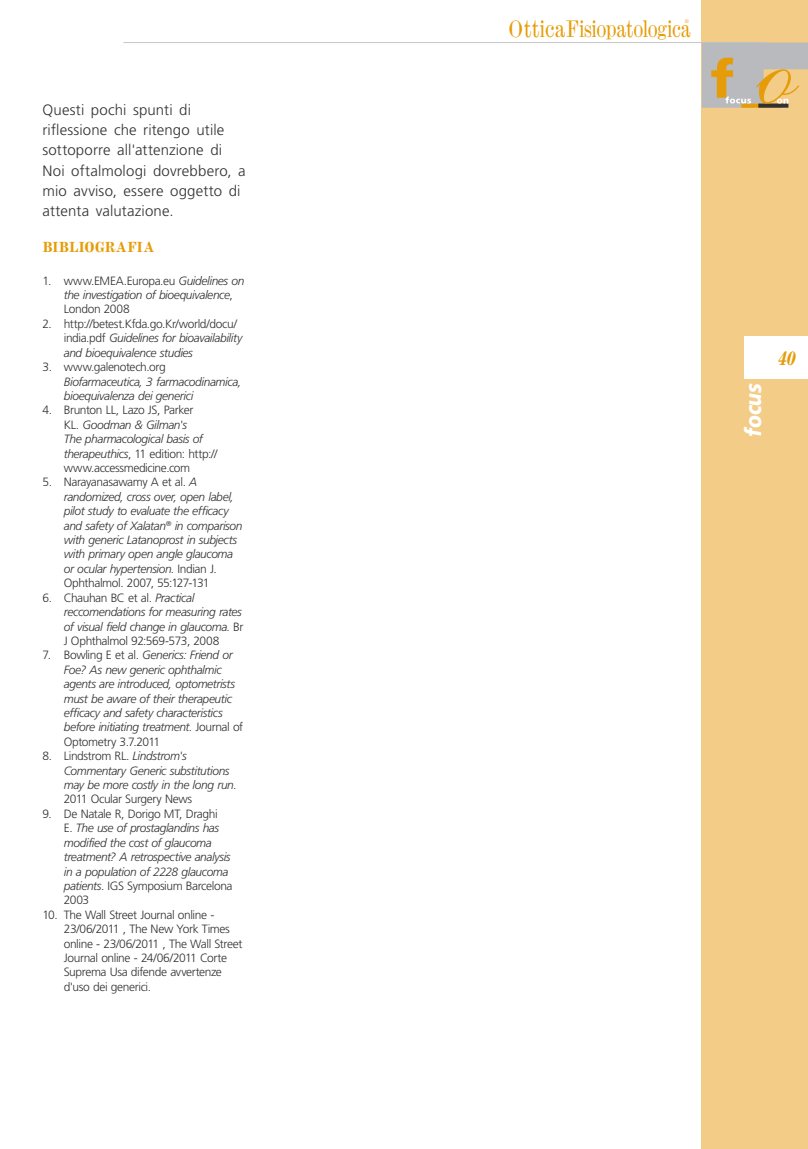
<style>
.page{position:relative;width:808px;height:1149px;background:#fff}
.page>*{position:absolute;margin:0;border:0;box-sizing:border-box;transform-origin:0 0}
.t1{font:expanded 22.5px "Modern MT Std";letter-spacing:-.015em;color:#e69c08;scale:.8 1}
.t2{font:italic 900 22.5px "Frutiger LT Std";color:#fff;scale:.85 1}
.t3{font:italic 700 21px "Modern MT Std";color:#e69c08;scale:.85 1}
.t4{font:300 15px/20.2px "Frutiger LT Std";letter-spacing:.01em;color:#323235}
.t5{font:700 15px "Modern MT Std";letter-spacing:.01em;color:#e69c08}
.t6{font:italic 300 12px/14.4px "Frutiger LT Std";letter-spacing:-.035em;color:#323235}
.t7{font:300 12px/14.4px "Frutiger LT Std";letter-spacing:-.035em;color:#323235}
.t8{font:expanded 5.25px "Modern MT Std";color:#e69c08}
.s1{font-style:normal}
.s2{font-style:italic}
</style>
<div class="page">
<div style="left:702px;top:0;width:106px;height:1148px;background:#f3cc88"></div>
<hr style="left:123px;top:42px;width:642px;height:1px;background:#c5c7c9">
<div style="left:744px;top:336px;width:64px;height:42px;background:#fff"></div>
<svg style="left:701px;top:42px;width:107px;height:66px"></svg>
<p class="t4" style="left:43px;top:100px;width:205px">Questi pochi spunti di riflessione che ritengo utile sottoporre all'attenzione di<br>Noi oftalmologi dovrebbero, a mio avviso, essere oggetto di attenta valutazione.</p>
<p class="t5" style="left:43px;top:238px;width:113px">BIBLIOGRAFIA</p>
<p class="t6" style="left:64px;top:273px;width:182px;text-indent:-21px"><span class="s1">1. www.EMEA.Europa.eu</span> Guidelines on the investigation of bioequivalence<span class="s1">,<br>London 2008</span></p>
<p class="t6" style="left:64px;top:316px;width:180px;text-indent:-21px"><span class="s1">2. http://betest.Kfda.go.Kr/world/docu/ india.pdf</span> Guidelines for bioavailability and bioequivalence studies</p>
<p class="t7" style="left:43px;top:360px;width:125px">3. www.galenotech.org</p>
<p class="t6" style="left:64px;top:374px;width:179px">Biofarmaceutica, 3 farmacodinamica, bioequivalenza dei generici</p>
<p class="t7" style="left:64px;top:403px;width:155px;text-indent:-21px">4. Brunton LL, Lazo JS, Parker<br>KL. <span class="s2">Goodman &amp; Gilman's<br>The pharmacological basis of therapeuthics</span>, 11 edition: http:// www.accessmedicine.com</p>
<p class="t6" style="left:64px;top:475px;width:180px;text-indent:-21px"><span class="s1">5. Narayanasawamy A et al.</span> A randomized, cross over, open label, pilot study to evaluate the efficacy and safety of Xalatan<sup>®</sup> in comparison with generic Latanoprost in subjects with primary open angle glaucoma or ocular hypertension<span class="s1">. Indian J.<br>Ophthalmol. 2007, 55:127-131</span></p>
<p class="t6" style="left:64px;top:590px;width:181px;text-indent:-21px"><span class="s1">6. Chauhan BC et al.</span> Practical reccomendations for measuring rates of visual field change in glaucoma<span class="s1">. Br J Ophthalmol 92:569-573, 2008</span></p>
<p class="t6" style="left:64px;top:648px;width:181px;text-indent:-21px"><span class="s1">7. Bowling E et al.</span> Generics: Friend or Foe? As new generic ophthalmic agents are introduced, optometrists must be aware of their therapeutic efficacy and safety characteristics before initiating treatment<span class="s1">. Journal of Optometry 3.7.2011</span></p>
<p class="t6" style="left:64px;top:748px;width:174px;text-indent:-21px"><span class="s1">8. Lindstrom RL.</span> Lindstrom's<br>Commentary Generic substitutions may be more costly in the long run<span class="s1">.<br>2011 Ocular Surgery News</span></p>
<p class="t6" style="left:64px;top:806px;width:170px;text-indent:-21px"><span class="s1">9. De Natale R, Dorigo MT, Draghi<br>E.</span> The use of prostaglandins has modified the cost of glaucoma treatment? A retrospective analysis in a population of 2228 glaucoma patients<span class="s1">. IGS Symposium Barcelona<br>2003</span></p>
<p class="t7" style="left:64px;top:907px;width:180px;text-indent:-21px">10. The Wall Street Journal online -<br>23/06/2011 , The New York Times online - 23/06/2011 , The Wall Street<br>Journal online - 24/06/2011 Corte<br>Suprema Usa difende avvertenze d'uso dei generici.</p>
<p class="t8" style="left:685px;top:18px;width:6px">®</p>
<h1 class="t1" style="left:508px;top:14px;width:230px">OtticaFisiopatologica</h1>
<h1 class="t2" style="left:740px;top:436px;width:64px;rotate:-90deg">focus</h1>
<h2 class="t3" style="left:778px;top:345px;width:23px">40</h2>
</div>
